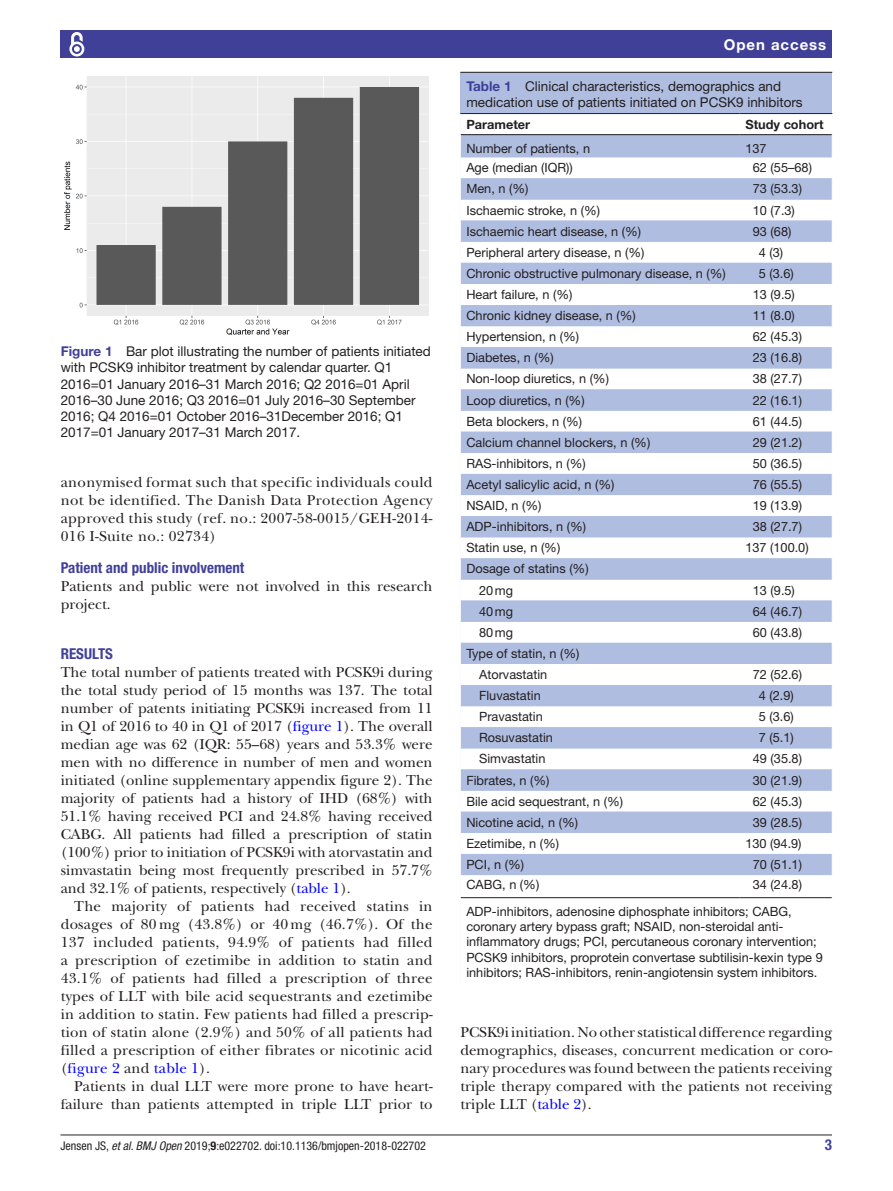
<style>
.page{position:relative;width:893px;height:1191px;background:#fff}
.page>*{position:absolute;margin:0;border:0;box-sizing:border-box;transform-origin:0 0}
.t1{font:15px/18px "New Baskerville";color:#231f20;text-align:justify}
.t2{font:700 condensed 15px "Helvetica Neue LT Std";color:#414099}
.t3{font:700 15px "Helvetica Neue LT Std";letter-spacing:.065em;color:#fff}
.t4{font:13.5px/16.2px "Helvetica Neue LT Std";color:#231f20}
.t5{font:12.75px/15.3px "Helvetica Neue LT Std";color:#231f20}
.t6{font:700 12.75px "Helvetica Neue LT Std";color:#231f20}
.t7{font:condensed 12px "Helvetica Neue LT Std";color:#231f20}
.s1{font-weight:700;color:#414099}
.s2{color:#00f}
.s3{font-style:italic}
.s4{font-weight:700}
</style>
<div class="page">
<hr style="left:61px;top:1134px;width:771px;height:1px;background:#231f20">
<div style="left:61px;top:31px;width:771px;height:27px;background:#414099"></div>
<svg style="left:69px;top:32px;width:16px;height:25px"></svg>
<img style="left:64px;top:76px;width:365px;height:259px">
<div style="left:460px;top:73px;width:372px;height:913px;background:#afbde1"></div>
<hr style="left:460px;top:72px;width:372px;height:1px;background:#231f20">
<div style="left:461px;top:114px;width:371px;height:872px;background:#fff"></div>
<svg style="left:461px;top:135px;width:371px;height:740px"></svg>
<hr style="left:460px;top:113px;width:279px;height:1px;background:#231f20">
<hr style="left:460px;top:134px;width:279px;height:1px;background:#231f20">
<hr style="left:739px;top:113px;width:93px;height:1px;background:#231f20">
<hr style="left:739px;top:134px;width:93px;height:1px;background:#231f20">
<hr style="left:739px;top:897px;width:93px;height:1px;background:#231f20">
<hr style="left:460px;top:897px;width:279px;height:1px;background:#231f20">
<svg style="left:460px;top:114px;width:1px;height:783px"></svg>
<hr style="left:460px;top:897px;width:1px;height:89px;background:#fff">
<hr style="left:466px;top:976px;width:366px;height:1px;background:#fff">
<p class="t4" style="left:61px;top:343px;width:372px"><span class="s1">Figure 1</span> Bar plot illustrating the number of patients initiated with PCSK9 inhibitor treatment by calendar quarter. Q1<br>2016=01 January 2016–31 March 2016; Q2 2016=01 April 2016–30 June 2016; Q3 2016=01 July 2016–30 September 2016; Q4 2016=01 October 2016–31December 2016; Q1<br>2017=01 January 2017–31 March 2017.</p>
<p class="t1" style="left:61px;top:473px;width:373px">anonymised format such that specific individuals could not be identified. The Danish Data Protection Agency approved this study (ref. no.: 2007-58-0015/GEH-2014- 016 I-Suite no.: 02734)</p>
<p class="t2" style="left:61px;top:558px;width:185px">Patient and public involvement</p>
<p class="t1" style="left:61px;top:577px;width:373px">Patients and public were not involved in this research project.</p>
<p class="t2" style="left:61px;top:645px;width:54px">Results</p>
<p class="t1" style="left:61px;top:663px;width:373px">The total number of patients treated with PCSK9i during the total study period of 15 months was 137. The total number of patents initiating PCSK9i increased from 11 in Q1 of 2016 to 40 in Q1 of 2017 (<span class="s2">figure 1</span>). The overall median age was 62 (IQR: 55–68) years and 53.3% were men with no difference in number of men and women initiated (online supplementary appendix figure 2). The majority of patients had a history of IHD (68%) with 51.1% having received PCI and 24.8% having received CABG. All patients had filled a prescription of statin (100%) prior to initiation of PCSK9i with atorvastatin and simvastatin being most frequently prescribed in 57.7% and 32.1% of patients, respectively (<span class="s2">table 1</span>).</p>
<p class="t1" style="left:61px;top:897px;width:373px;text-indent:14px">The majority of patients had received statins in dosages of 80 mg (43.8%) or 40 mg (46.7%). Of the 137 included patients, 94.9% of patients had filled a prescription of ezetimibe in addition to statin and 43.1% of patients had filled a prescription of three types of LLT with bile acid sequestrants and ezetimibe in addition to statin. Few patients had filled a prescrip&shy;tion of statin alone (2.9%) and 50% of all patients had filled a prescription of either fibrates or nicotinic acid (<span class="s2">figure 2</span> and <span class="s2">table 1</span>).</p>
<p class="t1" style="left:61px;top:1077px;width:373px;text-align:right">Patients in dual LLT were more prone to have heart&shy;failure than patients attempted in triple LLT prior to</p>
<p class="t3" style="left:724px;top:35px;width:104px">Open access</p>
<p class="t4" style="left:466px;top:77px;width:338px"><span class="s1">Table 1</span> Clinical characteristics, demographics and medication use of patients initiated on PCSK9 inhibitors</p>
<p class="t6" style="left:466px;top:116px;width:65px">Parameter</p>
<p class="t6" style="left:745px;top:116px;width:80px">Study cohort</p>
<p class="t5" style="left:466px;top:140px;width:125px">Number of patients, n</p>
<p class="t5" style="left:745px;top:140px;width:23px">137</p>
<p class="t5" style="left:466px;top:160px;width:108px">Age (median (IQR))</p>
<p class="t5" style="left:753px;top:160px;width:61px">62 (55–68)</p>
<p class="t5" style="left:466px;top:181px;width:64px">Men, n (%)</p>
<p class="t5" style="left:753px;top:181px;width:51px">73 (53.3)</p>
<p class="t5" style="left:466px;top:202px;width:135px">Ischaemic stroke, n (%)</p>
<p class="t5" style="left:753px;top:202px;width:44px">10 (7.3)</p>
<p class="t5" style="left:466px;top:223px;width:176px">Ischaemic heart disease, n (%)</p>
<p class="t5" style="left:753px;top:223px;width:40px">93 (68)</p>
<p class="t5" style="left:466px;top:244px;width:180px">Peripheral artery disease, n (%)</p>
<p class="t5" style="left:759px;top:244px;width:26px">4 (3)</p>
<p class="t5" style="left:466px;top:265px;width:261px">Chronic obstructive pulmonary disease, n (%)</p>
<p class="t5" style="left:759px;top:265px;width:36px">5 (3.6)</p>
<p class="t5" style="left:466px;top:287px;width:108px">Heart failure, n (%)</p>
<p class="t5" style="left:753px;top:287px;width:44px">13 (9.5)</p>
<p class="t5" style="left:466px;top:308px;width:171px">Chronic kidney disease, n (%)</p>
<p class="t5" style="left:753px;top:308px;width:44px">11 (8.0)</p>
<p class="t5" style="left:466px;top:329px;width:114px">Hypertension, n (%)</p>
<p class="t5" style="left:753px;top:329px;width:51px">62 (45.3)</p>
<p class="t5" style="left:466px;top:350px;width:89px">Diabetes, n (%)</p>
<p class="t5" style="left:753px;top:350px;width:51px">23 (16.8)</p>
<p class="t5" style="left:466px;top:371px;width:144px">Non-loop diuretics, n (%)</p>
<p class="t5" style="left:753px;top:371px;width:51px">38 (27.7)</p>
<p class="t5" style="left:466px;top:392px;width:120px">Loop diuretics, n (%)</p>
<p class="t5" style="left:753px;top:392px;width:51px">22 (16.1)</p>
<p class="t5" style="left:466px;top:413px;width:117px">Beta blockers, n (%)</p>
<p class="t5" style="left:753px;top:413px;width:51px">61 (44.5)</p>
<p class="t5" style="left:466px;top:434px;width:185px">Calcium channel blockers, n (%)</p>
<p class="t5" style="left:753px;top:434px;width:51px">29 (21.2)</p>
<p class="t5" style="left:466px;top:455px;width:121px">RAS-inhibitors, n (%)</p>
<p class="t5" style="left:753px;top:455px;width:51px">50 (36.5)</p>
<p class="t5" style="left:466px;top:476px;width:150px">Acetyl salicylic acid, n (%)</p>
<p class="t5" style="left:753px;top:476px;width:51px">76 (55.5)</p>
<p class="t5" style="left:466px;top:498px;width:77px">NSAID, n (%)</p>
<p class="t5" style="left:753px;top:498px;width:51px">19 (13.9)</p>
<p class="t5" style="left:466px;top:519px;width:121px">ADP-inhibitors, n (%)</p>
<p class="t5" style="left:753px;top:519px;width:51px">38 (27.7)</p>
<p class="t5" style="left:466px;top:540px;width:95px">Statin use, n (%)</p>
<p class="t5" style="left:745px;top:540px;width:65px">137 (100.0)</p>
<p class="t5" style="left:479px;top:558px;width:111px;line-height:21.1px;text-indent:-13px">Dosage of statins (%)<br>20mg</p>
<p class="t5" style="left:753px;top:582px;width:44px">13 (9.5)</p>
<p class="t5" style="left:479px;top:603px;width:35px">40mg</p>
<p class="t5" style="left:753px;top:603px;width:51px">64 (46.7)</p>
<p class="t5" style="left:479px;top:624px;width:35px">80mg</p>
<p class="t5" style="left:753px;top:624px;width:51px">60 (43.8)</p>
<p class="t5" style="left:479px;top:642px;width:102px;line-height:21.1px;text-indent:-13px">Type of statin, n (%)<br>Atorvastatin</p>
<p class="t5" style="left:753px;top:666px;width:51px">72 (52.6)</p>
<p class="t5" style="left:479px;top:688px;width:63px">Fluvastatin</p>
<p class="t5" style="left:759px;top:688px;width:36px">4 (2.9)</p>
<p class="t5" style="left:479px;top:709px;width:65px">Pravastatin</p>
<p class="t5" style="left:759px;top:709px;width:36px">5 (3.6)</p>
<p class="t5" style="left:479px;top:730px;width:75px">Rosuvastatin</p>
<p class="t5" style="left:759px;top:730px;width:36px">7 (5.1)</p>
<p class="t5" style="left:479px;top:751px;width:68px">Simvastatin</p>
<p class="t5" style="left:753px;top:751px;width:51px">49 (35.8)</p>
<p class="t5" style="left:466px;top:772px;width:85px">Fibrates, n (%)</p>
<p class="t5" style="left:753px;top:772px;width:51px">30 (21.9)</p>
<p class="t5" style="left:466px;top:793px;width:158px">Bile acid sequestrant, n (%)</p>
<p class="t5" style="left:753px;top:793px;width:51px">62 (45.3)</p>
<p class="t5" style="left:466px;top:814px;width:113px">Nicotine acid, n (%)</p>
<p class="t5" style="left:753px;top:814px;width:51px">39 (28.5)</p>
<p class="t5" style="left:466px;top:835px;width:94px">Ezetimibe, n (%)</p>
<p class="t5" style="left:745px;top:835px;width:58px">130 (94.9)</p>
<p class="t5" style="left:466px;top:856px;width:59px">PCI, n (%)</p>
<p class="t5" style="left:753px;top:856px;width:51px">70 (51.1)</p>
<p class="t5" style="left:466px;top:876px;width:74px">CABG, n (%)</p>
<p class="t5" style="left:466px;top:870px;width:337px;line-height:27.2px;text-indent:287px">34 (24.8)<br>ADP-inhibitors, adenosine diphosphate inhibitors; CABG,</p>
<p class="t5" style="left:466px;top:918px;width:358px">coronary artery bypass graft; NSAID, non-steroidal anti&shy;inflammatory drugs; PCI, percutaneous coronary intervention; PCSK9 inhibitors, proprotein convertase subtilisin-kexin type 9 inhibitors; RAS-inhibitors, renin-angiotensin system inhibitors.</p>
<p class="t1" style="left:460px;top:1023px;width:373px">PCSK9i initiation.No other statistical difference regarding demographics, diseases, concurrent medication or coro&shy;nary procedures was found between the patients receiving triple therapy compared with the patients not receiving triple LLT (<span class="s2">table 2</span>).</p>
<p class="t7" style="left:61px;top:1138px;width:367px">Jensen JS, <span class="s3">et al</span>. <span class="s3">BMJ Open</span> 2019;<span class="s4">9</span>:e022702. doi:10.1136/bmjopen-2018-022702</p>
<p class="t2" style="left:825px;top:1135px;width:9px">3</p>
</div>
